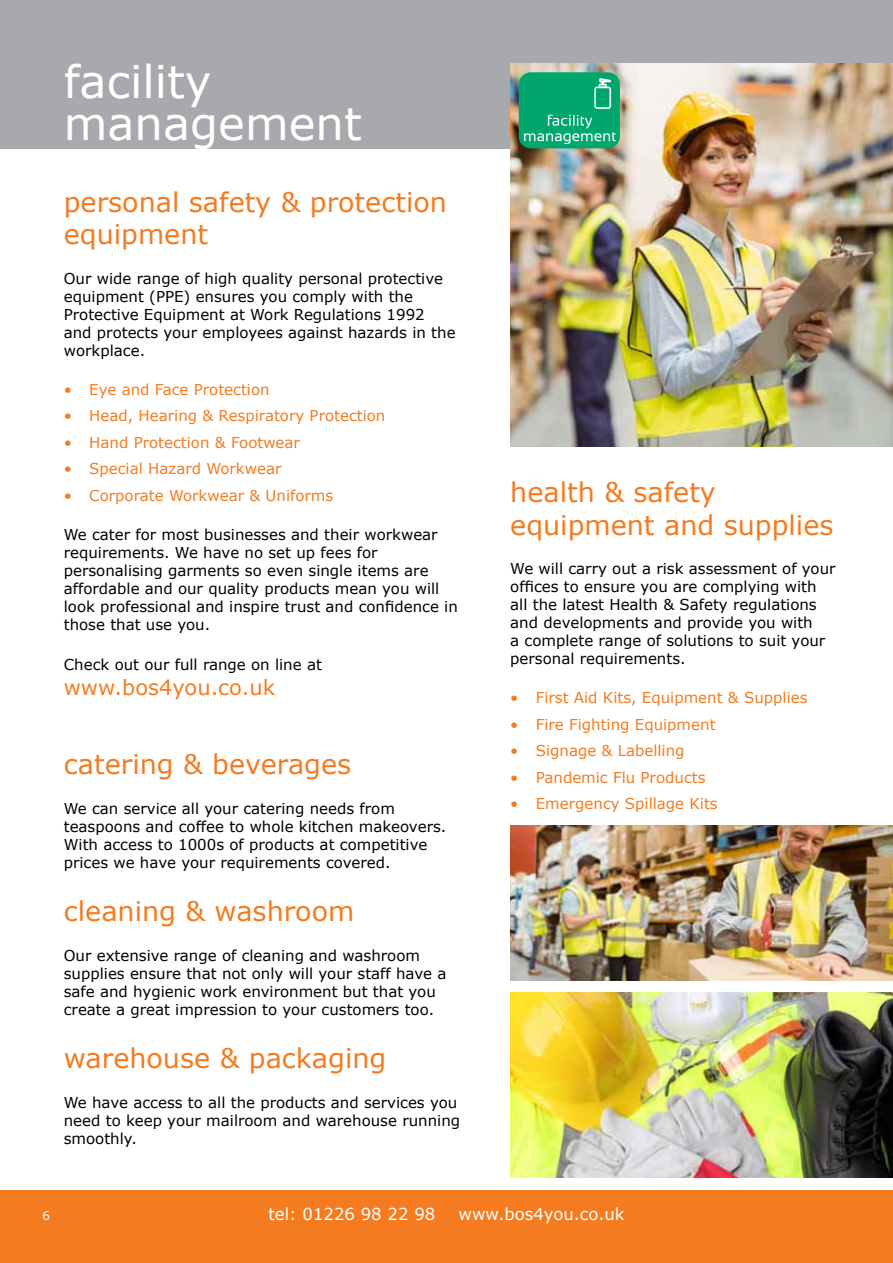
<style>
.page{position:relative;width:893px;height:1263px;background:#fff}
.page>*{position:absolute;margin:0;border:0;box-sizing:border-box;transform-origin:0 0}
.t1{font:45px/42px "Verdana";color:#fff}
.t2{font:27px/32.4px "Verdana";color:#f47b20}
.t3{font:21px "Verdana";color:#f47b20}
.t4{font:16.5px "Verdana";color:#fff}
.t5{font:15px/18px "Verdana";color:#000}
.t6{font:15px "Verdana";color:#f47b20}
.t7{font:12px "Verdana";color:#fff}
</style>
<div class="page">
<div style="left:0;top:1191px;width:893px;height:72px;background:#f47b20"></div>
<div style="left:0;top:0;width:893px;height:149px;background:#a7a9ac"></div>
<img style="left:510px;top:64px;width:383px;height:382px">
<img style="left:510px;top:825px;width:383px;height:155px">
<img style="left:510px;top:993px;width:383px;height:185px">
<div style="left:519px;top:72px;width:101px;height:76px;background:#00a76d;border-radius:12px"></div>
<svg style="left:524px;top:115px;width:92px;height:29px"></svg>
<svg style="left:594px;top:78px;width:17px;height:31px"></svg>
<h1 class="t1" style="left:64px;top:60px;width:300px">facility management</h1>
<h2 class="t2" style="left:64px;top:186px;width:385px">personal safety &amp; protection equipment</h2>
<p class="t5" style="left:64px;top:269px;width:393px">Our wide range of high quality personal protective equipment (PPE) ensures you comply with the Protective Equipment at Work Regulations 1992 and protects your employees against hazards in the workplace.</p>
<p class="t6" style="left:64px;top:379px;width:207px">• Eye and Face Protection</p>
<p class="t6" style="left:64px;top:406px;width:323px">• Head, Hearing &amp; Respiratory Protection</p>
<p class="t6" style="left:64px;top:432px;width:238px">• Hand Protection &amp; Footwear</p>
<p class="t6" style="left:64px;top:459px;width:219px">• Special Hazard Workwear</p>
<p class="t6" style="left:64px;top:485px;width:271px">• Corporate Workwear &amp; Uniforms</p>
<p class="t5" style="left:64px;top:526px;width:396px">We cater for most businesses and their workwear requirements. We have no set up fees for personalising garments so even single items are affordable and our quality products mean you will look professional and inspire trust and confidence in those that use you.</p>
<p class="t5" style="left:64px;top:655px;width:260px">Check out our full range on line at</p>
<h3 class="t3" style="left:64px;top:673px;width:213px">www.bos4you.co.uk</h3>
<h2 class="t2" style="left:64px;top:748px;width:289px">catering &amp; beverages</h2>
<p class="t5" style="left:64px;top:799px;width:384px">We can service all your catering needs from teaspoons and coffee to whole kitchen makeovers.<br>With access to 1000s of products at competitive prices we have your requirements covered.</p>
<h2 class="t2" style="left:64px;top:895px;width:292px">cleaning &amp; washroom</h2>
<p class="t5" style="left:64px;top:946px;width:384px">Our extensive range of cleaning and washroom supplies ensure that not only will your staff have a safe and hygienic work environment but that you create a great impression to your customers too.</p>
<h2 class="t2" style="left:64px;top:1042px;width:324px">warehouse &amp; packaging</h2>
<p class="t5" style="left:64px;top:1093px;width:398px">We have access to all the products and services you need to keep your mailroom and warehouse running smoothly.</p>
<h2 class="t2" style="left:510px;top:476px;width:325px">health &amp; safety equipment and supplies</h2>
<p class="t5" style="left:510px;top:559px;width:327px">We will carry out a risk assessment of your offices to ensure you are complying with all the latest Health &amp; Safety regulations and developments and provide you with<br>a complete range of solutions to suit your personal requirements.</p>
<p class="t6" style="left:510px;top:687px;width:299px">• First Aid Kits, Equipment &amp; Supplies</p>
<p class="t6" style="left:510px;top:714px;width:207px">• Fire Fighting Equipment</p>
<p class="t6" style="left:510px;top:740px;width:176px">• Signage &amp; Labelling</p>
<p class="t6" style="left:510px;top:767px;width:197px">• Pandemic Flu Products</p>
<p class="t6" style="left:510px;top:793px;width:209px">• Emergency Spillage Kits</p>
<p class="t7" style="left:43px;top:1208px;width:9px">6</p>
<p class="t4" style="left:268px;top:1203px;width:169px">tel: 01226 98 22 98</p>
<p class="t4" style="left:459px;top:1203px;width:167px">www.bos4you.co.uk</p>
</div>
